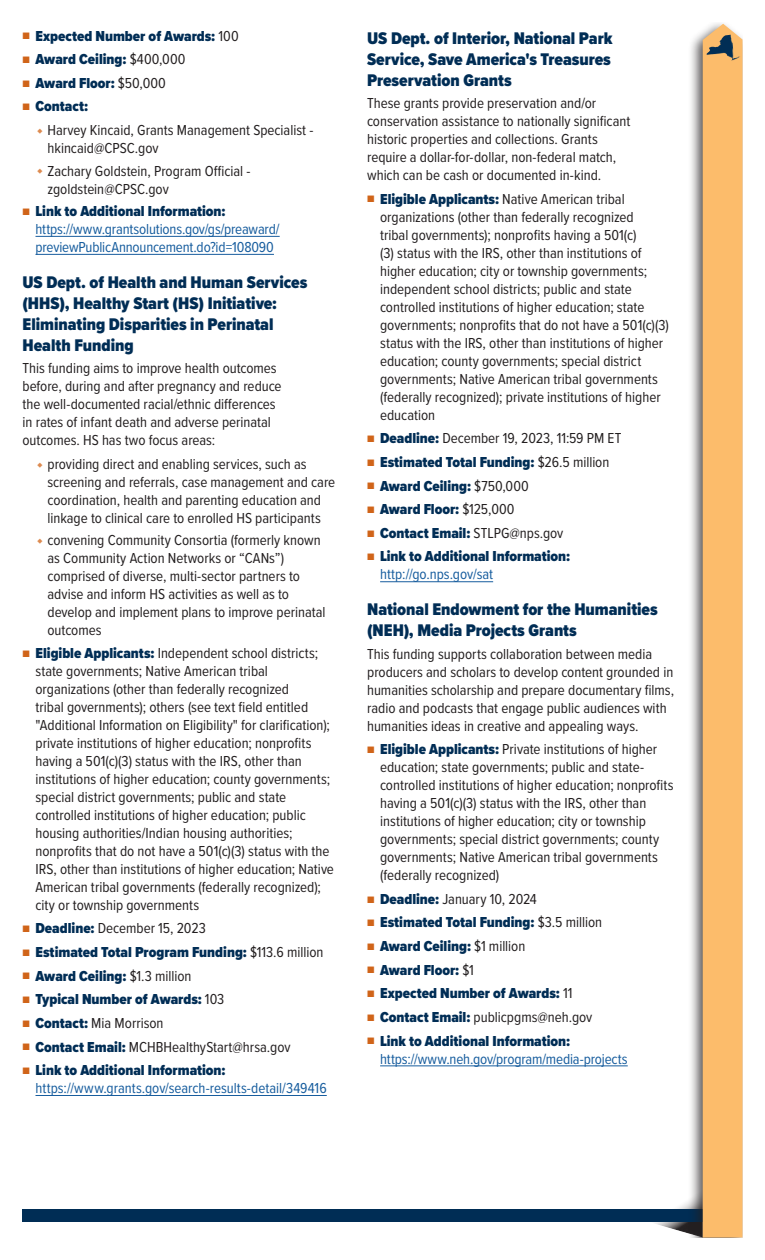
<style>
.page{position:relative;width:765px;height:1260px;background:#fff}
.page>*{position:absolute;margin:0;border:0;box-sizing:border-box;transform-origin:0 0}
.t1{font:900 17.5px/21px "Proxima Nova Cond";color:#002d55}
.t2{font:15px/18px "Proxima Nova Cond";color:#231f20}
.t3{font:900 15px/18px "Proxima Nova Cond";color:#002d55}
.t4{font:15px/18px "Proxima Nova Cond";letter-spacing:-.01em;color:#175d9e}
.s1{font-weight:400;font-size:11.25px;color:#d06419}
.s2{font-weight:400;color:#231f20}
.s3{font-size:11.25px;color:#d06419}
.s4{font-weight:900;color:#002d55}
.s5{font-size:10px;color:#dd8b51}
.s6{font-weight:400;color:#175d9e}
</style>
<div class="page">
<svg style="left:645px;top:1202px;width:43px;height:32px"></svg>
<div style="left:22px;top:1210px;width:706px;height:12px;background:#002d55"></div>
<div style="left:688px;top:22px;width:54px;height:1216px;background:#231f20;opacity:.75"></div>
<div style="left:703px;top:24px;width:40px;height:1213px;background:#fcbc6b"></div>
<svg style="left:722px;top:34px;width:9px;height:5px"></svg>
<hr style="left:35px;top:236px;width:245px;height:1px;background:#175d9e">
<hr style="left:35px;top:254px;width:239px;height:1px;background:#175d9e">
<hr style="left:35px;top:1095px;width:292px;height:1px;background:#175d9e">
<hr style="left:380px;top:581px;width:113px;height:1px;background:#175d9e">
<hr style="left:380px;top:1065px;width:248px;height:1px;background:#175d9e">
<p class="t3" style="left:22px;top:26px;width:218px"><span class="s1">■</span> Expected Number of Awards: <span class="s2">100</span></p>
<p class="t3" style="left:22px;top:50px;width:164px"><span class="s1">■</span> Award Ceiling: <span class="s2">$400,000</span></p>
<p class="t3" style="left:22px;top:74px;width:145px"><span class="s1">■</span> Award Floor: <span class="s2">$50,000</span></p>
<p class="t2" style="left:37px;top:94px;width:277px;line-height:23.6px;text-indent:-15px"><span class="s3">■</span> <span class="s4">Contact:<br></span><span class="s5">♦</span> Harvey Kincaid, Grants Management Specialist -</p>
<p class="t2" style="left:37px;top:136px;width:215px;line-height:22.5px;text-indent:10px">hkincaid@CPSC.gov<br><span class="s5">♦</span> Zachary Goldstein, Program Official -</p>
<p class="t2" style="left:48px;top:179px;width:123px">zgoldstein@CPSC.gov</p>
<p class="t4" style="left:35px;top:201px;width:246px;text-indent:-13px"><span class="s3">■</span> <span class="s4">Link to Additional Information: </span>https://www.grantsolutions.gov/gs/preaward/ previewPublicAnnouncement.do?id=108090</p>
<p class="t1" style="left:22px;top:271px;width:286px">US Dept. of Health and Human Services (HHS), Healthy Start (HS) Initiative:<br>Eliminating Disparities in Perinatal<br>Health Funding</p>
<p class="t2" style="left:22px;top:359px;width:261px">This funding aims to improve health outcomes before, during and after pregnancy and reduce the well-documented racial/ethnic differences in rates of infant death and adverse perinatal outcomes. HS has two focus areas:</p>
<p class="t2" style="left:48px;top:454px;width:289px;text-indent:-10px"><span class="s5">♦</span> providing direct and enabling services, such as screening and referrals, case management and care coordination, health and parenting education and linkage to clinical care to enrolled HS participants</p>
<p class="t2" style="left:48px;top:531px;width:280px;text-indent:-10px"><span class="s5">♦</span> convening Community Consortia (formerly known as Community Action Networks or “CANs”) comprised of diverse, multi-sector partners to advise and inform HS activities as well as to develop and implement plans to improve perinatal outcomes</p>
<p class="t2" style="left:35px;top:643px;width:300px;text-indent:-13px"><span class="s3">■</span> <span class="s4">Eligible Applicants:</span> Independent school districts; state governments; Native American tribal organizations (other than federally recognized<br>tribal governments); others (see text field entitled "Additional Information on Eligibility" for clarification); private institutions of higher education; nonprofits having a 501(c)(3) status with the IRS, other than institutions of higher education; county governments; special district governments; public and state controlled institutions of higher education; public housing authorities/Indian housing authorities; nonprofits that do not have a 501(c)(3) status with the IRS, other than institutions of higher education; Native American tribal governments (federally recognized); city or township governments</p>
<p class="t2" style="left:22px;top:919px;width:185px"><span class="s3">■</span> <span class="s4">Deadline:</span> December 15, 2023</p>
<p class="t3" style="left:22px;top:943px;width:302px"><span class="s1">■</span> Estimated Total Program Funding: <span class="s2">$113.6 million</span></p>
<p class="t3" style="left:22px;top:967px;width:170px"><span class="s1">■</span> Award Ceiling: <span class="s2">$1.3 million</span></p>
<p class="t3" style="left:22px;top:990px;width:203px"><span class="s1">■</span> Typical Number of Awards: <span class="s2">103</span></p>
<p class="t2" style="left:22px;top:1013px;width:143px"><span class="s3">■</span> <span class="s4">Contact:</span> Mia Morrison</p>
<p class="t2" style="left:22px;top:1037px;width:270px"><span class="s3">■</span> <span class="s4">Contact Email:</span> MCHBHealthyStart@hrsa.gov</p>
<p class="t4" style="left:35px;top:1061px;width:293px;text-indent:-13px"><span class="s3">■</span> <span class="s4">Link to Additional Information: </span>https://www.grants.gov/search-results-detail/349416</p>
<p class="t1" style="left:367px;top:27px;width:247px;text-align:justify">US Dept. of Interior, National Park Service, Save America's Treasures Preservation Grants</p>
<p class="t2" style="left:367px;top:93px;width:265px">These grants provide preservation and/or conservation assistance to nationally significant historic properties and collections. Grants require a dollar-for-dollar, non-federal match, which can be cash or documented in-kind.</p>
<p class="t2" style="left:380px;top:189px;width:290px;text-indent:-13px"><span class="s3">■</span> <span class="s4">Eligible Applicants:</span> Native American tribal organizations (other than federally recognized<br>tribal governments); nonprofits having a 501(c)<br>(3) status with the IRS, other than institutions of higher education; city or township governments; independent school districts; public and state controlled institutions of higher education; state governments; nonprofits that do not have a 501(c)(3) status with the IRS, other than institutions of higher education; county governments; special district governments; Native American tribal governments (federally recognized); private institutions of higher education</p>
<p class="t2" style="left:367px;top:429px;width:256px"><span class="s3">■</span> <span class="s4">Deadline:</span> December 19, 2023, 11:59 PM ET</p>
<p class="t3" style="left:367px;top:453px;width:244px"><span class="s1">■</span> Estimated Total Funding: <span class="s2">$26.5 million</span></p>
<p class="t3" style="left:367px;top:476px;width:163px"><span class="s1">■</span> Award Ceiling: <span class="s2">$750,000</span></p>
<p class="t3" style="left:367px;top:500px;width:149px"><span class="s1">■</span> Award Floor: <span class="s2">$125,000</span></p>
<p class="t3" style="left:367px;top:524px;width:198px"><span class="s1">■</span> Contact Email: <span class="s2">STLPG@nps.gov</span></p>
<p class="t3" style="left:380px;top:547px;width:192px;text-indent:-13px"><span class="s1">■</span> Link to Additional Information: <span class="s6">http://go.nps.gov/sat</span></p>
<p class="t1" style="left:367px;top:599px;width:292px">National Endowment for the Humanities (NEH), Media Projects Grants</p>
<p class="t2" style="left:367px;top:644px;width:309px">This funding supports collaboration between media producers and scholars to develop content grounded in humanities scholarship and prepare documentary films, radio and podcasts that engage public audiences with humanities ideas in creative and appealing ways.</p>
<p class="t2" style="left:380px;top:740px;width:295px;text-indent:-13px"><span class="s3">■</span> <span class="s4">Eligible Applicants:</span> Private institutions of higher education; state governments; public and state&shy;controlled institutions of higher education; nonprofits having a 501(c)(3) status with the IRS, other than institutions of higher education; city or township governments; special district governments; county governments; Native American tribal governments (federally recognized)</p>
<p class="t2" style="left:367px;top:889px;width:171px"><span class="s3">■</span> <span class="s4">Deadline:</span> January 10, 2024</p>
<p class="t3" style="left:367px;top:913px;width:237px"><span class="s1">■</span> Estimated Total Funding: <span class="s2">$3.5 million</span></p>
<p class="t3" style="left:367px;top:937px;width:160px"><span class="s1">■</span> Award Ceiling: <span class="s2">$1 million</span></p>
<p class="t3" style="left:367px;top:961px;width:108px"><span class="s1">■</span> Award Floor: <span class="s2">$1</span></p>
<p class="t3" style="left:367px;top:984px;width:207px"><span class="s1">■</span> Expected Number of Awards: <span class="s2">11</span></p>
<p class="t2" style="left:367px;top:1007px;width:227px"><span class="s3">■</span> <span class="s4">Contact Email:</span> publicpgms@neh.gov</p>
<p class="t4" style="left:380px;top:1031px;width:249px;text-indent:-13px"><span class="s3">■</span> <span class="s4">Link to Additional Information: </span>https://www.neh.gov/program/media-projects</p>
</div>
